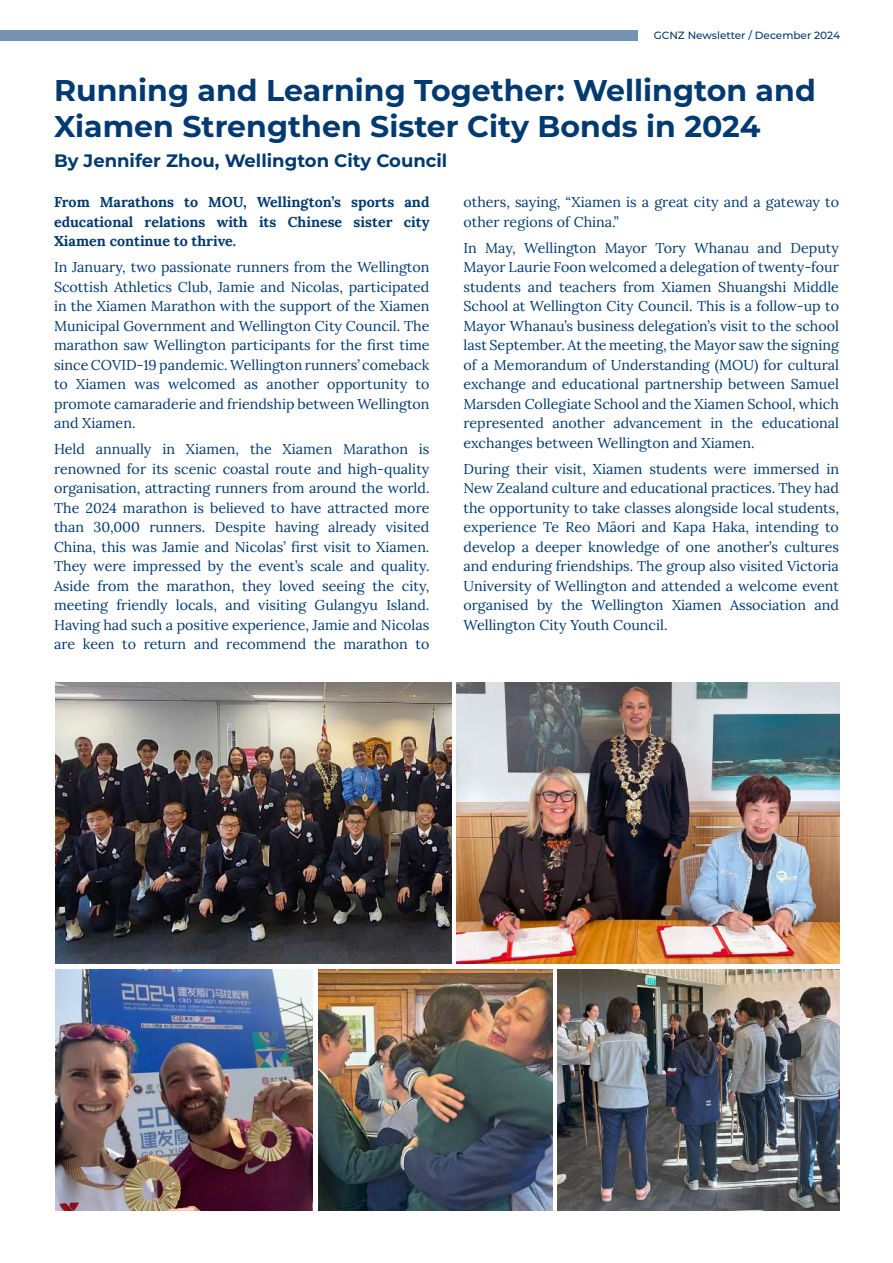
<style>
.page{position:relative;width:893px;height:1263px;background:#fff}
.page>*{position:absolute;margin:0;border:0;box-sizing:border-box;transform-origin:0 0}
.t1{font:700 30px/36px "Montserrat";color:#003a70}
.t2{font:700 18px "Montserrat";color:#003a70}
.t3{font:14.25px/19.5px "Lora";color:#003a70;text-align:justify}
.t4{font:500 10.5px "Montserrat";color:#003a70}
</style>
<div class="page">
<div style="left:0;top:30px;width:638px;height:11px;background:#7393b0"></div>
<img style="left:56px;top:682px;width:396px;height:281px">
<img style="left:457px;top:682px;width:383px;height:281px">
<img style="left:56px;top:969px;width:256px;height:241px">
<img style="left:318px;top:969px;width:234px;height:241px">
<img style="left:558px;top:969px;width:282px;height:241px">
<p class="t4" style="left:654px;top:28px;width:188px">GCNZ Newsletter / December 2024</p>
<h1 class="t1" style="left:54px;top:71px;width:763px">Running and Learning Together: Wellington and<br>Xiamen Strengthen Sister City Bonds in 2024</h1>
<p class="t2" style="left:54px;top:148px;width:395px">By Jennifer Zhou, Wellington City Council</p>
<p class="t3" style="left:54px;top:192px;width:377px">From Marathons to MOU, Wellington’s sports and educational relations with its Chinese sister city Xiamen continue to thrive.</p>
<p class="t3" style="left:54px;top:256px;width:377px">In January, two passionate runners from the Wellington Scottish Athletics Club, Jamie and Nicolas, participated in the Xiamen Marathon with the support of the Xiamen Municipal Government and Wellington City Council. The marathon saw Wellington participants for the first time since COVID-19 pandemic. Wellington runners’ comeback to Xiamen was welcomed as another opportunity to promote camaraderie and friendship between Wellington and Xiamen.</p>
<p class="t3" style="left:54px;top:438px;width:377px">Held annually in Xiamen, the Xiamen Marathon is renowned for its scenic coastal route and high-quality organisation, attracting runners from around the world.<br>The 2024 marathon is believed to have attracted more than 30,000 runners. Despite having already visited China, this was Jamie and Nicolas’ first visit to Xiamen.<br>They were impressed by the event’s scale and quality.<br>Aside from the marathon, they loved seeing the city, meeting friendly locals, and visiting Gulangyu Island.<br>Having had such a positive experience, Jamie and Nicolas are keen to return and recommend the marathon to</p>
<p class="t3" style="left:463px;top:192px;width:377px">others, saying, “Xiamen is a great city and a gateway to other regions of China.”</p>
<p class="t3" style="left:463px;top:237px;width:377px">In May, Wellington Mayor Tory Whanau and Deputy Mayor Laurie Foon welcomed a delegation of twenty-four students and teachers from Xiamen Shuangshi Middle School at Wellington City Council. This is a follow-up to Mayor Whanau’s business delegation’s visit to the school last September. At the meeting, the Mayor saw the signing of a Memorandum of Understanding (MOU) for cultural exchange and educational partnership between Samuel Marsden Collegiate School and the Xiamen School, which represented another advancement in the educational exchanges between Wellington and Xiamen.</p>
<p class="t3" style="left:463px;top:458px;width:377px">During their visit, Xiamen students were immersed in New Zealand culture and educational practices. They had the opportunity to take classes alongside local students, experience Te Reo Māori and Kapa Haka, intending to develop a deeper knowledge of one another’s cultures and enduring friendships. The group also visited Victoria University of Wellington and attended a welcome event organised by the Wellington Xiamen Association and Wellington City Youth Council.</p>
</div>
